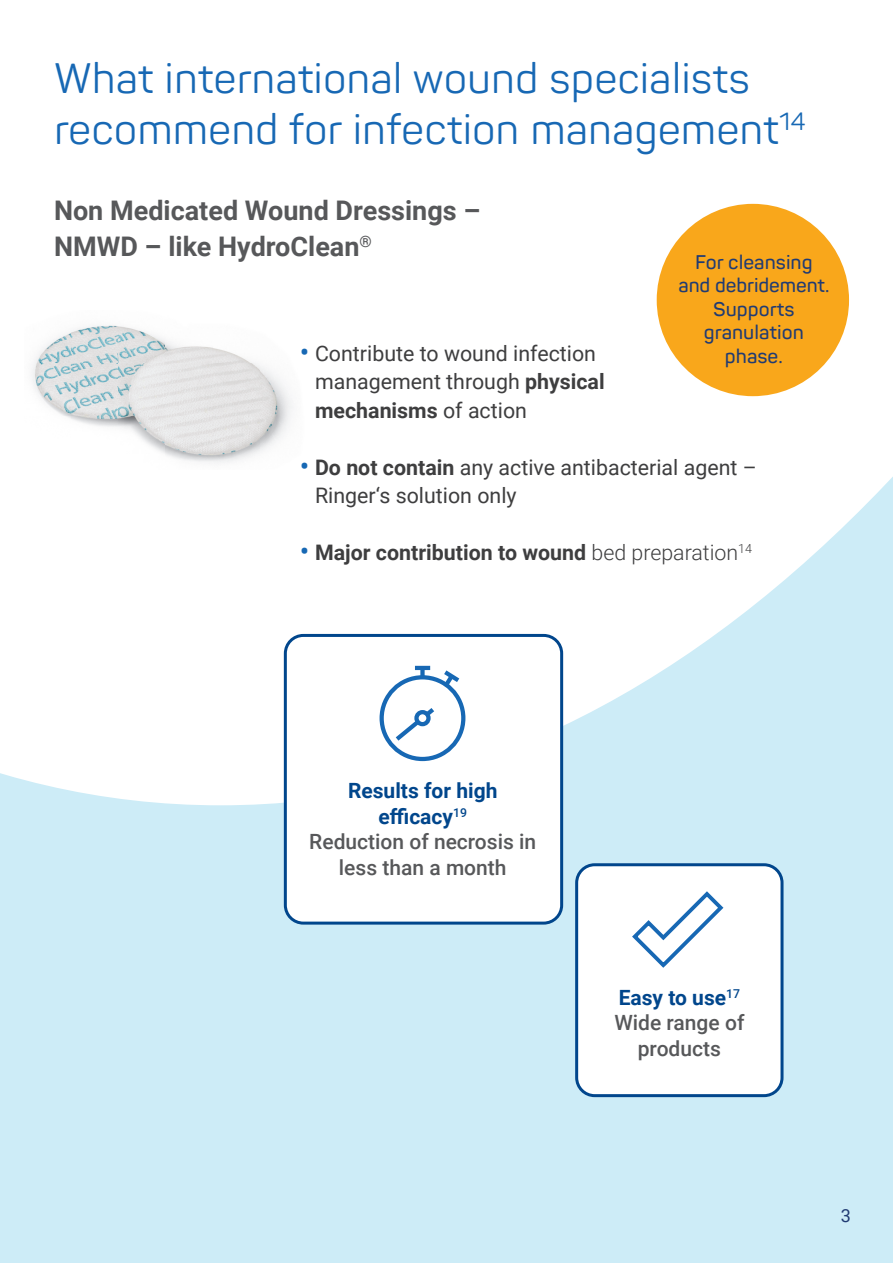
<style>
.page{position:relative;width:893px;height:1263px;background:#fff}
.page>*{position:absolute;margin:0;border:0;box-sizing:border-box;transform-origin:0 0}
.t1{font:42px/51px "Panton";color:#1768b4}
.t2{font:700 27px/36px "Roboto";color:#57585a}
.t3{font:21.3px/28.5px "Roboto";color:#3e3e3f}
.t4{font:700 21.3px "Roboto";color:#3e3e3f}
.t5{font:500 21px/25.5px "Roboto";color:#57585a;text-align:center}
.t6{font:600 19.5px/23.4px "Panton";color:#203b73;text-align:center}
.t7{font:18px "Roboto";color:#203b73}
.s1{font-size:28.5px;color:#1768b4}
.s2{font-weight:700}
.s3{font-weight:400;font-size:28.5px;color:#1768b4}
.s4{font-weight:300}
.s5{font-weight:700;color:#01468c}
</style>
<div class="page">
<div style="left:0;top:805px;width:893px;height:458px;background:#cdecf7"></div>
<svg style="left:0;top:203px;width:893px;height:602px"></svg>
<div style="left:285px;top:635px;width:277px;height:288px;background:#fff;border-radius:18px"></div>
<div style="left:284px;top:634px;width:279px;height:290px;border:3px solid #01468c;border-radius:18px"></div>
<div style="left:577px;top:865px;width:205px;height:231px;background:#fff;border-radius:18px"></div>
<div style="left:575px;top:863px;width:208px;height:234px;border:3px solid #01468c;border-radius:18px"></div>
<img style="left:24px;top:311px;width:283px;height:159px">
<svg style="left:632px;top:891px;width:92px;height:77px"></svg>
<div style="left:380px;top:675px;width:85px;height:86px;border:4px solid #1768b4;border-radius:50%"></div>
<svg style="left:391px;top:708px;width:43px;height:37px"></svg>
<div style="left:416px;top:712px;width:12px;height:12px;background:#fff;border-radius:50%"></div>
<div style="left:414px;top:710px;width:17px;height:16px;border:4px solid #1768b4;border-radius:50%"></div>
<div style="left:420px;top:668px;width:5px;height:10px;background:#1768b4"></div>
<hr style="left:415px;top:666px;width:15px;height:4px;background:#1768b4">
<svg style="left:439px;top:670px;width:21px;height:21px"></svg>
<div style="left:657px;top:204px;width:192px;height:192px;background:#f9a71b;border-radius:50%"></div>
<h1 class="t1" style="left:54px;top:57px;width:753px">What international wound specialists recommend for infection management<sup>14</sup></h1>
<p class="t2" style="left:54px;top:193px;width:428px">Non Medicated Wound Dressings –<br>NMWD – like HydroClean<sup>®</sup></p>
<p class="t3" style="left:315px;top:339px;width:291px;text-indent:-15px"><span class="s1">•</span> Contribute to wound infection management through <span class="s2">physical mechanisms</span> of action</p>
<p class="t6" style="left:678px;top:252px;width:152px">For cleansing and debridement.<br>Supports granulation phase.</p>
<p class="t3" style="left:315px;top:453px;width:443px;text-indent:-15px"><span class="s1">•</span> <span class="s2">Do not contain</span> any active antibacterial agent –<br>Ringer‘s solution only</p>
<p class="t4" style="left:300px;top:540px;width:454px"><span class="s3">•</span> Major contribution to wound <span class="s4">bed preparation</span><sup>14</sup></p>
<p class="t5" style="left:309px;top:778px;width:228px"><span class="s5">Results for high efficacy</span><sup>19<br></sup>Reduction of necrosis in less than a month</p>
<p class="t5" style="left:614px;top:985px;width:132px"><span class="s5">Easy to use</span><sup>17<br></sup>Wide range of products</p>
<p class="t7" style="left:841px;top:1205px;width:12px">3</p>
</div>
